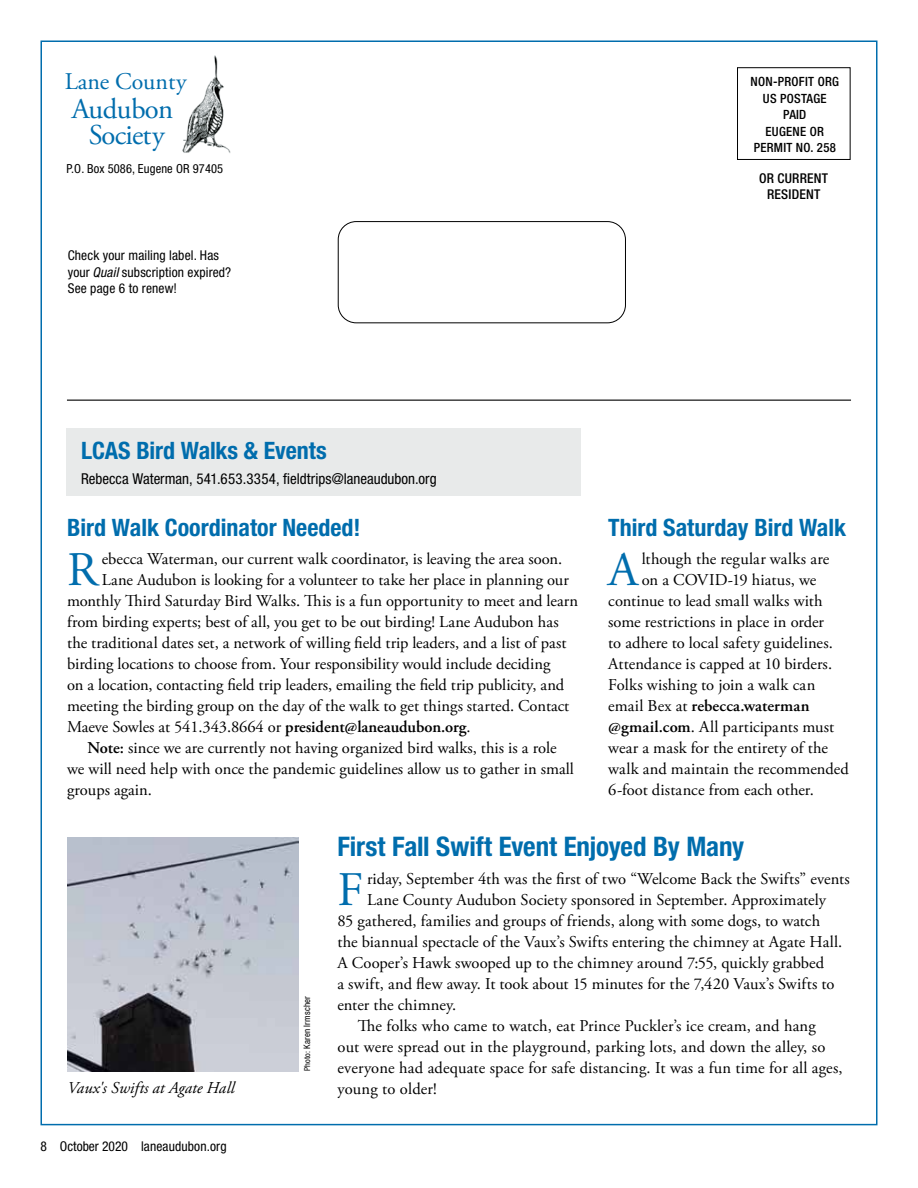
<style>
.page{position:relative;width:918px;height:1188px;background:#fff}
.page>*{position:absolute;margin:0;border:0;box-sizing:border-box;transform-origin:0 0}
.t1{font:48.15px "Adobe Garamond Pro";color:#006dad}
.t2{font:28.65px/26.4px "Adobe Garamond Pro";letter-spacing:-.025em;color:#006dad;text-align:center}
.t3{font:700 condensed 27px "Helvetica Neue LT Std";letter-spacing:-.005em;color:#006dad}
.t4{font:700 condensed 24px "Helvetica Neue LT Std";color:#006dad}
.t5{font:23.85px "Adobe Garamond Pro";color:#006dad}
.t6{font:16.5px "Adobe Garamond Pro";color:#000}
.t7{font:600 16.5px "Adobe Garamond Pro";letter-spacing:.01em;color:#000}
.t8{font:italic 16.5px "Adobe Garamond Pro";letter-spacing:.005em;color:#000}
.t9{font:condensed 15px "Helvetica Neue LT Std";color:#000}
.t10{font:condensed 13.5px/16.2px "Helvetica Neue LT Std";letter-spacing:.01em;color:#000}
.t11{font:500 condensed 13.5px/16.2px "Helvetica Neue LT Std";letter-spacing:.015em;color:#000;text-align:center}
.t12{font:500 condensed 12.75px/16.5px "Helvetica Neue LT Std";letter-spacing:.02em;color:#000;text-align:center}
.t13{font:condensed 12.45px "Helvetica Neue LT Std";letter-spacing:.01em;color:#000}
.t14{font:condensed 9px "Helvetica Neue LT Std";letter-spacing:.02em;color:#000}
.s1{font-style:italic}
.s2{font-weight:600}
.s3{font-weight:400}
.s4{font-size:8.25px}
</style>
<div class="page">
<div style="left:737px;top:67px;width:114px;height:93px;border:1px solid #000"></div>
<div style="left:67px;top:428px;width:514px;height:68px;background:#e8eaea"></div>
<hr style="left:67px;top:400px;width:784px;height:1px;background:#000">
<div style="left:338px;top:221px;width:288px;height:102px;border:1px solid #000;border-radius:18px"></div>
<img style="left:182px;top:55px;width:49px;height:98px">
<img style="left:68px;top:838px;width:230px;height:233px">
<h3 class="t5" style="left:65px;top:67px;width:124px">Lane County</h3>
<h2 class="t2" style="left:72px;top:96px;width:103px">Audubon<br>Society</h2>
<p class="t13" style="left:67px;top:161px;width:158px">P.O. Box 5086, Eugene OR 97405</p>
<p class="t10" style="left:68px;top:247px;width:165px">Check your mailing label. Has your <span class="s1">Quail</span> subscription expired?<br>See page 6 to renew!</p>
<h3 class="t4" style="left:81px;top:436px;width:247px">LCAS Bird Walks &amp; Events</h3>
<p class="t9" style="left:81px;top:470px;width:357px">Rebecca Waterman, 541.653.3354, fieldtrips@laneaudubon.org</p>
<p class="t12" style="left:751px;top:73px;width:90px">NON-PROFIT ORG<br>US POSTAGE<br>PAID<br>EUGENE OR<br>PERMIT NO. 258</p>
<p class="t11" style="left:759px;top:170px;width:70px">OR CURRENT<br>RESIDENT</p>
<h3 class="t4" style="left:67px;top:513px;width:295px">Bird Walk Coordinator Needed!</h3>
<h1 class="t1" style="left:67px;top:540px;width:33px">R</h1>
<p class="t6" style="left:102px;top:549px;width:462px">ebecca Waterman, our current walk coordinator, is leaving the area soon.</p>
<h3 class="t4" style="left:608px;top:513px;width:240px">Third Saturday Bird Walk</h3>
<h1 class="t1" style="left:608px;top:540px;width:32px">A</h1>
<p class="t6" style="left:642px;top:549px;width:189px">lthough the regular walks are</p>
<p class="t6" style="left:102px;top:570px;width:469px">Lane Audubon is looking for a volunteer to take her place in planning our</p>
<p class="t6" style="left:67px;top:591px;width:513px">monthly Third Saturday Bird Walks. This is a fun opportunity to meet and learn</p>
<p class="t6" style="left:67px;top:612px;width:493px">from birding experts; best of all, you get to be out birding! Lane Audubon has</p>
<p class="t6" style="left:67px;top:633px;width:501px">the traditional dates set, a network of willing field trip leaders, and a list of past</p>
<p class="t6" style="left:67px;top:654px;width:485px">birding locations to choose from. Your responsibility would include deciding</p>
<p class="t6" style="left:67px;top:675px;width:499px">on a location, contacting field trip leaders, emailing the field trip publicity, and</p>
<p class="t6" style="left:67px;top:696px;width:504px">meeting the birding group on the day of the walk to get things started. Contact</p>
<p class="t6" style="left:67px;top:717px;width:405px">Maeve Sowles at 541.343.8664 or <span class="s2">president@laneaudubon.org</span>.</p>
<p class="t6" style="left:87px;top:738px;width:471px"><span class="s2">Note:</span> since we are currently not having organized bird walks, this is a role</p>
<p class="t6" style="left:67px;top:759px;width:508px">we will need help with once the pandemic guidelines allow us to gather in small</p>
<p class="t6" style="left:67px;top:780px;width:86px">groups again.</p>
<h3 class="t3" style="left:338px;top:830px;width:408px">First Fall Swift Event Enjoyed By Many</h3>
<h1 class="t1" style="left:338px;top:861px;width:27px">F</h1>
<p class="t6" style="left:367px;top:869px;width:484px">riday, September 4th was the first of two “Welcome Back the Swifts” events</p>
<p class="t6" style="left:642px;top:570px;width:176px">on a COVID-19 hiatus, we</p>
<p class="t6" style="left:608px;top:591px;width:216px">continue to lead small walks with</p>
<p class="t6" style="left:608px;top:612px;width:217px">some restrictions in place in order</p>
<p class="t6" style="left:608px;top:633px;width:226px">to adhere to local safety guidelines.</p>
<p class="t6" style="left:608px;top:654px;width:225px">Attendance is capped at 10 birders.</p>
<p class="t6" style="left:608px;top:675px;width:209px">Folks wishing to join a walk can</p>
<p class="t7" style="left:608px;top:696px;width:203px"><span class="s3">email Bex at</span> rebecca.waterman</p>
<p class="t6" style="left:608px;top:717px;width:228px"><span class="s2">@gmail.com</span>. All participants must</p>
<p class="t6" style="left:608px;top:738px;width:221px">wear a mask for the entirety of the</p>
<p class="t6" style="left:608px;top:759px;width:242px">walk and maintain the recommended</p>
<p class="t6" style="left:608px;top:780px;width:207px">6-foot distance from each other.</p>
<p class="t6" style="left:367px;top:890px;width:461px">Lane County Audubon Society sponsored in September. Approximately</p>
<p class="t6" style="left:337px;top:911px;width:484px">85 gathered, families and groups of friends, along with some dogs, to watch</p>
<p class="t6" style="left:337px;top:932px;width:506px">the biannual spectacle of the Vaux’s Swifts entering the chimney at Agate Hall.</p>
<p class="t6" style="left:337px;top:953px;width:488px">A Cooper’s Hawk swooped up to the chimney around 7:55, quickly grabbed</p>
<p class="t6" style="left:337px;top:974px;width:499px">a swift, and flew away. It took about 15 minutes for the 7,420 Vaux’s Swifts to</p>
<p class="t6" style="left:337px;top:995px;width:120px">enter the chimney.</p>
<p class="t6" style="left:358px;top:1016px;width:460px">The folks who came to watch, eat Prince Puckler’s ice cream, and hang</p>
<p class="t6" style="left:337px;top:1037px;width:489px">out were spread out in the playground, parking lots, and down the alley, so</p>
<p class="t6" style="left:337px;top:1058px;width:507px">everyone had adequate space for safe distancing. It was a fun time for all ages,</p>
<p class="t6" style="left:337px;top:1079px;width:101px">young to older!</p>
<p class="t14" style="left:302px;top:1071px;width:76px;rotate:-90deg"><span class="s4">Photo:</span> Karen Irmscher</p>
<p class="t8" style="left:67px;top:1078px;width:169px">Vaux's Swifts at Agate Hall</p>
<p class="t10" style="left:40px;top:1138px;width:188px">8 October 2020 laneaudubon.org</p>
</div>
